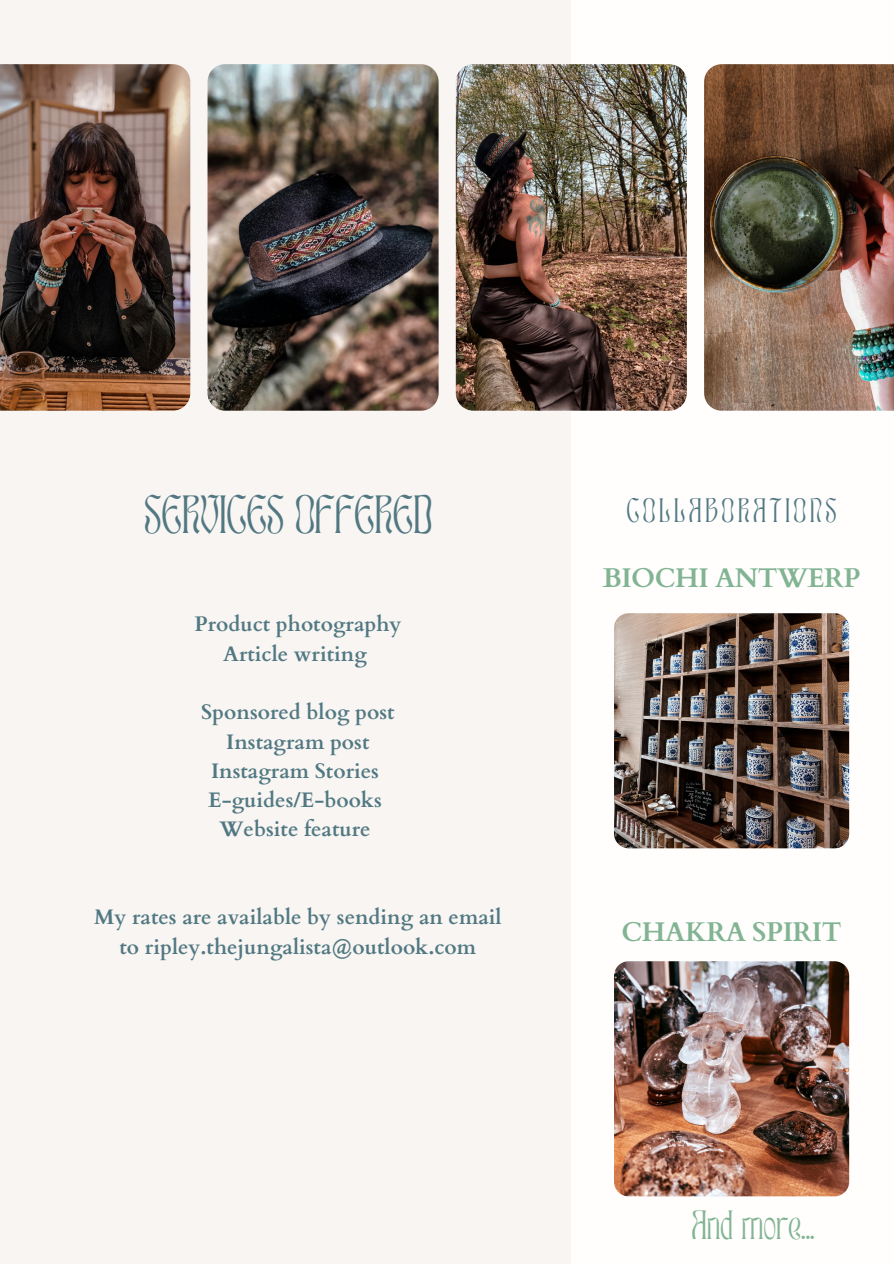
<style>
.page{position:relative;width:894px;height:1264px;background:#fff}
.page>*{position:absolute;margin:0;border:0;box-sizing:border-box;transform-origin:0 0}
.t1{font:37.5px "TAN ASTORIA Display";color:#517882}
.t2{font:28.5px "TAN ASTORIA Display";color:#82b493}
.t3{font:700 27px "Cardo";letter-spacing:-.02em;color:#82b493}
.t4{font:23.55px "TAN ASTORIA Display";letter-spacing:.17em;color:#517882}
.t5{font:700 21px/29.2px "Cardo";color:#517882;text-align:center}
</style>
<div class="page">
<div style="left:0;top:0;width:571px;height:1263px;background:#f8f5f2"></div>
<img style="left:207px;top:64px;width:231px;height:346px;border-radius:18px">
<img style="left:455px;top:64px;width:231px;height:346px;border-radius:18px">
<img style="left:0;top:64px;width:190px;height:346px">
<img style="left:704px;top:64px;width:189px;height:346px">
<img style="left:614px;top:613px;width:234px;height:235px;border-radius:15px">
<img style="left:614px;top:961px;width:234px;height:235px;border-radius:15px">
<p class="t1" style="left:144px;top:494px;width:289px">SERVICES OFFERED</p>
<p class="t5" style="left:194px;top:610px;width:208px">Product photography</p>
<p class="t5" style="left:223px;top:639px;width:145px">Article writing</p>
<p class="t5" style="left:201px;top:698px;width:195px">Sponsored blog post</p>
<p class="t5" style="left:226px;top:727px;width:145px">Instagram post</p>
<p class="t5" style="left:211px;top:756px;width:169px">Instagram Stories</p>
<p class="t5" style="left:208px;top:786px;width:175px">E-guides/E-books</p>
<p class="t5" style="left:219px;top:815px;width:153px">Website feature</p>
<p class="t5" style="left:94px;top:903px;width:409px">My rates are available by sending an email to ripley.thejungalista@outlook.com</p>
<p class="t4" style="left:626px;top:498px;width:211px">COLLABORATIONS</p>
<p class="t3" style="left:602px;top:560px;width:260px">BIOCHI ANTWERP</p>
<p class="t3" style="left:621px;top:914px;width:221px">CHAKRA SPIRIT</p>
<p class="t2" style="left:691px;top:1210px;width:124px">And more...</p>
</div>
